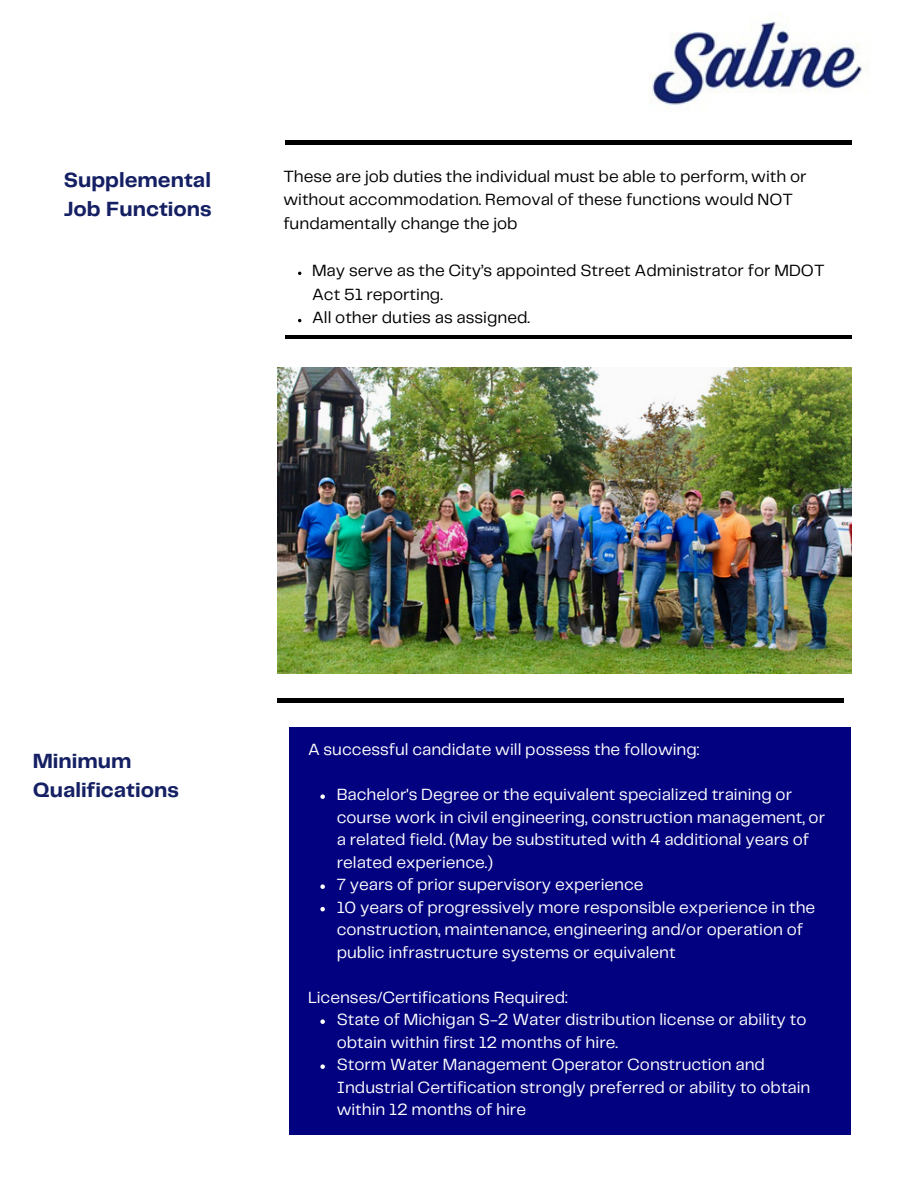
<style>
.page{position:relative;width:918px;height:1188px;background:#fff}
.page>*{position:absolute;margin:0;border:0;box-sizing:border-box;transform-origin:0 0}
.t1{font:700 21.3px/29.2px "Telegraf";color:#142063}
.t2{font:16.95px/23.7px "Telegraf";color:#000}
.t3{font:16.8px/22.5px "Telegraf";color:#fff}
</style>
<div class="page">
<hr style="left:277px;top:699px;width:567px;height:3px;background:#000">
<div style="left:289px;top:727px;width:562px;height:407px;background:#02017f"></div>
<img style="left:649px;top:12px;width:215px;height:96px">
<hr style="left:285px;top:141px;width:567px;height:3px;background:#000">
<img style="left:277px;top:368px;width:574px;height:306px">
<svg style="left:320px;top:794px;width:5px;height:5px"></svg>
<svg style="left:320px;top:884px;width:5px;height:5px"></svg>
<svg style="left:320px;top:907px;width:5px;height:4px"></svg>
<svg style="left:320px;top:1019px;width:5px;height:5px"></svg>
<svg style="left:320px;top:1064px;width:5px;height:5px"></svg>
<hr style="left:285px;top:336px;width:567px;height:3px;background:#000">
<p class="t1" style="left:64px;top:166px;width:149px">Supplemental<br>Job Functions</p>
<p class="t2" style="left:283px;top:165px;width:525px">These are job duties the individual must be able to perform, with or without accommodation. Removal of these functions would NOT fundamentally change the job</p>
<p class="t2" style="left:312px;top:260px;width:514px">May serve as the City’s appointed Street Administrator for MDOT<br>Act 51 reporting.</p>
<p class="t2" style="left:312px;top:307px;width:219px">All other duties as assigned.</p>
<p class="t1" style="left:33px;top:748px;width:148px">Minimum<br>Qualifications</p>
<p class="t3" style="left:308px;top:739px;width:393px">A successful candidate will possess the following:</p>
<p class="t3" style="left:337px;top:784px;width:490px">Bachelor's Degree or the equivalent specialized training or course work in civil engineering, construction management, or a related field. (May be substituted with 4 additional years of related experience.)</p>
<p class="t3" style="left:337px;top:874px;width:308px">7 years of prior supervisory experience</p>
<p class="t3" style="left:337px;top:897px;width:480px">10 years of progressively more responsible experience in the construction, maintenance, engineering and/or operation of public infrastructure systems or equivalent</p>
<p class="t3" style="left:308px;top:987px;width:261px">Licenses/Certifications Required:</p>
<p class="t3" style="left:337px;top:1009px;width:471px">State of Michigan S-2 Water distribution license or ability to obtain within first 12 months of hire.</p>
<p class="t3" style="left:337px;top:1054px;width:475px">Storm Water Management Operator Construction and<br>Industrial Certification strongly preferred or ability to obtain within 12 months of hire</p>
</div>
